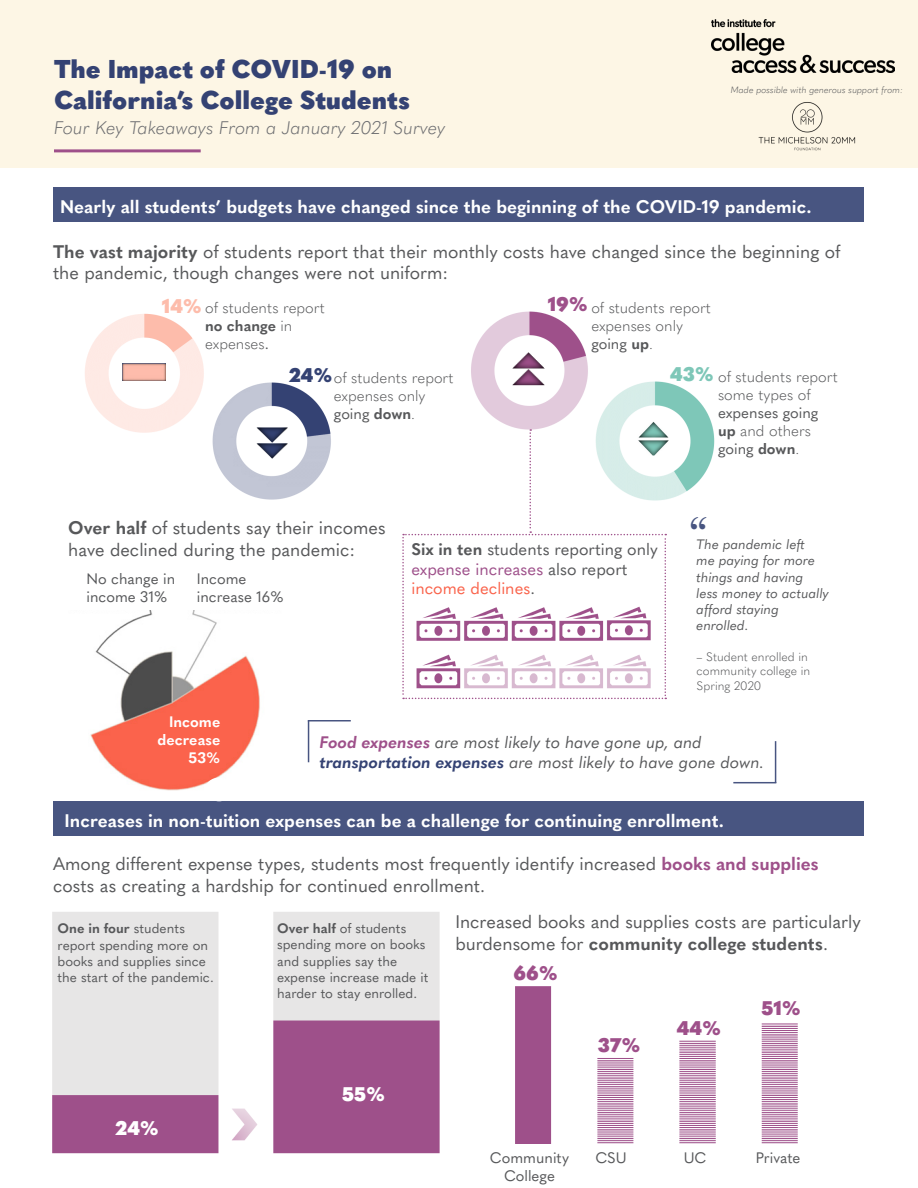
<style>
.page{position:relative;width:918px;height:1188px;background:#fff}
.page>*{position:absolute;margin:0;border:0;box-sizing:border-box;transform-origin:0 0}
.t1{font:49.5px "Bask Old Face";color:#485581}
.t2{font:900 25.5px "Quasimoda";color:#344273}
.t3{font:900 19.5px "Quasimoda";color:#9e508a}
.t4{font:900 19.5px "Quasimoda";color:#fff}
.t5{font:900 19.5px "Quasimoda";color:#344273}
.t6{font:900 19.5px "Quasimoda";color:#7ec7b8}
.t7{font:900 19.5px "Quasimoda";color:#fdbcab}
.t8{font:18px/21.6px "Quasimoda";color:#57585a}
.t9{font:700 18px "Quasimoda";color:#fff}
.t10{font:italic 300 18px "Quasimoda";color:#6c6d70}
.t11{font:italic 16.5px/19.5px "Quasimoda";color:#57585a}
.t12{font:16.5px/19.8px "Quasimoda";color:#57585a}
.t13{font:300 15px/18px "Quasimoda";color:#57585a}
.t14{font:15px/18px "Quasimoda";color:#57585a}
.t15{font:700 15px "Quasimoda";color:#fff}
.t16{font:13.5px/16.2px "Quasimoda";color:#57585a}
.t17{font:italic 13.5px/16.2px "Quasimoda";color:#57585a}
.t18{font:300 12px/14.4px "Quasimoda";color:#57585a}
.t19{font:italic 300 9px "Quasimoda";color:#57585a}
.s1{font-weight:700}
.s2{font-weight:400}
.s3{font-weight:300}
.s4{color:#9e508a}
.s5{color:#fa634b}
.s6{font-weight:700;color:#9e508a}
.s7{font-weight:700;color:#344273}
</style>
<div class="page">
<img style="left:471px;top:311px;width:117px;height:118px">
<img style="left:501px;top:344px;width:54px;height:51px">
<div style="left:0;top:0;width:918px;height:167px;background:#fdf6e5"></div>
<div style="left:53px;top:187px;width:810px;height:35px;background:#485581"></div>
<img style="left:711px;top:20px;width:184px;height:52px">
<img style="left:758px;top:102px;width:98px;height:49px">
<div style="left:54px;top:149px;width:147px;height:3px;border:2px solid #9e508a"></div>
<svg style="left:402px;top:429px;width:264px;height:270px"></svg>
<div style="left:53px;top:801px;width:810px;height:35px;background:#485581"></div>
<img style="left:52px;top:912px;width:388px;height:242px">
<img style="left:90px;top:610px;width:170px;height:180px">
<div style="left:206px;top:778px;width:26px;height:23px;background:#fff;border-radius:50%"></div>
<div style="left:205px;top:778px;width:28px;height:23px;border:2px solid #fff;border-radius:50%"></div>
<img style="left:515px;top:986px;width:283px;height:158px">
<img style="left:212px;top:382px;width:119px;height:118px">
<img style="left:257px;top:427px;width:30px;height:32px">
<img style="left:578px;top:376px;width:137px;height:131px">
<img style="left:633px;top:417px;width:41px;height:41px">
<img style="left:85px;top:313px;width:153px;height:127px">
<img style="left:123px;top:364px;width:43px;height:17px">
<hr style="left:733px;top:782px;width:43px;height:1px;background:#485581">
<hr style="left:775px;top:741px;width:1px;height:42px;background:#485581">
<hr style="left:308px;top:720px;width:43px;height:2px;background:#485581">
<hr style="left:308px;top:721px;width:1px;height:41px;background:#485581">
<p class="t2" style="left:54px;top:49px;width:340px">The Impact of COVID-19 on</p>
<p class="t2" style="left:54px;top:80px;width:358px">California’s College Students</p>
<p class="t10" style="left:54px;top:114px;width:393px">Four Key Takeaways From a January 2021 Survey</p>
<p class="t19" style="left:731px;top:83px;width:174px">Made possible with generous support from:</p>
<p class="t9" style="left:60px;top:193px;width:753px">Nearly all students’ budgets have changed since the beginning of the COVID-19 pandemic.</p>
<p class="t8" style="left:53px;top:239px;width:789px"><span class="s1">The vast majority</span> of students report that their monthly costs have changed since the beginning of the pandemic, though changes were not uniform:</p>
<p class="t7" style="left:162px;top:290px;width:42px">14%</p>
<p class="t13" style="left:205px;top:297px;width:121px">of students report <span class="s1">no change</span> in expenses<span class="s2">.</span></p>
<p class="t3" style="left:548px;top:289px;width:42px">19%</p>
<p class="t13" style="left:591px;top:298px;width:121px">of students report expenses only</p>
<p class="t14" style="left:591px;top:334px;width:63px">going <span class="s1">up</span><span class="s3">.</span></p>
<p class="t5" style="left:289px;top:360px;width:45px">24%</p>
<p class="t6" style="left:670px;top:359px;width:45px">43%</p>
<p class="t13" style="left:718px;top:367px;width:121px">of students report some types of <span class="s2">expenses going</span></p>
<p class="t13" style="left:718px;top:421px;width:94px"><span class="s1">up</span> and others</p>
<p class="t14" style="left:718px;top:439px;width:83px">going <span class="s1">down</span><span class="s3">.</span></p>
<p class="t13" style="left:334px;top:368px;width:121px">of students report expenses only <span class="s2">going</span> <span class="s1">down</span>.</p>
<p class="t8" style="left:68px;top:516px;width:319px"><span class="s1">Over half</span> of students say their incomes have declined during the pandemic:</p>
<p class="t14" style="left:86px;top:568px;width:90px">No change in income 31%</p>
<p class="t14" style="left:197px;top:569px;width:51px">Income</p>
<p class="t14" style="left:197px;top:587px;width:89px">increase 16%</p>
<p class="t12" style="left:411px;top:538px;width:248px"><span class="s1">Six in ten</span> students reporting only <span class="s4">expense increases</span> also report <span class="s5">income declines</span>.</p>
<p class="t1" style="left:689px;top:507px;width:22px">“</p>
<p class="t17" style="left:697px;top:535px;width:134px">The pandemic left<br>me paying for more things and having<br>less money to actually afford staying enrolled.</p>
<p class="t18" style="left:697px;top:649px;width:115px">– Student enrolled in community college in<br>Spring 2020</p>
<p class="t15" style="left:169px;top:710px;width:53px">Income</p>
<p class="t15" style="left:158px;top:728px;width:64px">decrease</p>
<p class="t15" style="left:189px;top:746px;width:33px">53%</p>
<p class="t11" style="left:320px;top:732px;width:446px"><span class="s6">Food expenses</span> are most likely to have gone up, and <span class="s7">transportation expenses</span> are most likely to have gone down.</p>
<p class="t9" style="left:65px;top:807px;width:661px">Increases in non-tuition expenses can be a challenge for continuing enrollment.</p>
<p class="t8" style="left:53px;top:852px;width:767px">Among different expense types, students most frequently identify increased <span class="s6">books and supplies </span>costs as creating a hardship for continued enrollment.</p>
<p class="t8" style="left:455px;top:910px;width:407px">Increased books and supplies costs are particularly burdensome for <span class="s1">community college students</span>.</p>
<p class="t16" style="left:58px;top:920px;width:158px"><span class="s1">One in four</span> students report spending more on books and supplies since the start of the pandemic.</p>
<p class="t16" style="left:277px;top:919px;width:153px"><span class="s1">Over half</span> of students spending more on books and supplies say the expense increase made it harder to stay enrolled.</p>
<p class="t3" style="left:514px;top:958px;width:46px">66%</p>
<p class="t3" style="left:761px;top:993px;width:41px">51%</p>
<p class="t4" style="left:115px;top:1112px;width:45px">24%</p>
<p class="t4" style="left:342px;top:1078px;width:44px">55%</p>
<p class="t3" style="left:598px;top:1029px;width:44px">37%</p>
<p class="t3" style="left:677px;top:1012px;width:46px">44%</p>
<p class="t14" style="left:490px;top:1148px;width:81px">Community</p>
<p class="t14" style="left:504px;top:1166px;width:52px">College</p>
<p class="t14" style="left:595px;top:1147px;width:33px">CSU</p>
<p class="t14" style="left:684px;top:1147px;width:24px">UC</p>
<p class="t14" style="left:756px;top:1148px;width:46px">Private</p>
</div>
